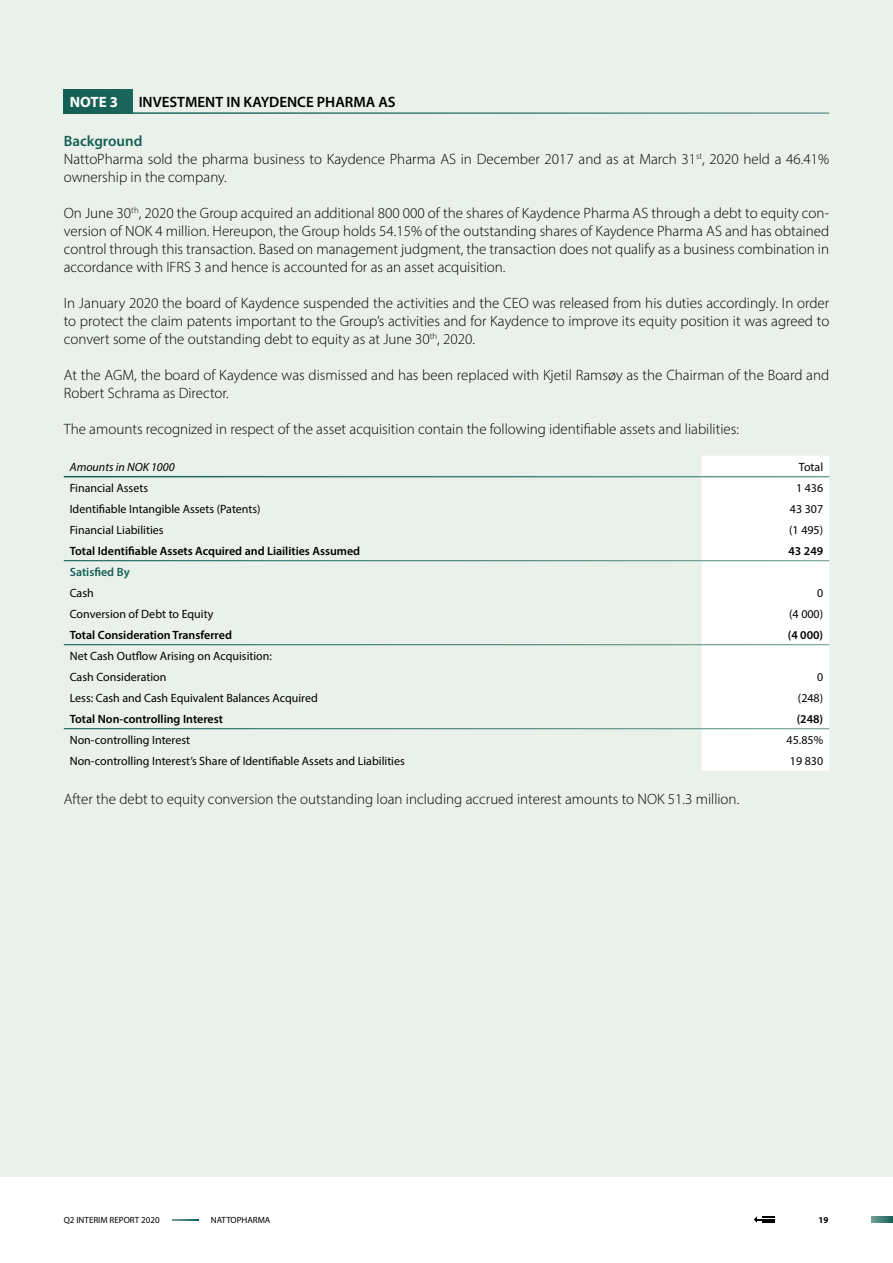
<style>
.page{position:relative;width:893px;height:1263px;background:#fff}
.page>*{position:absolute;margin:0;border:0;box-sizing:border-box;transform-origin:0 0}
.t1{font:300 15px/18px "Myriad Pro";color:#000}
.t2{font:600 15px "Myriad Pro";color:#000}
.t3{font:600 15px "Myriad Pro";color:#146055}
.t4{font:700 15px "Myriad Pro";color:#fff}
.t5{font:12px "Myriad Pro";color:#000}
.t6{font:600 12px "Myriad Pro";color:#000}
.t7{font:italic 12px "Myriad Pro";color:#000}
.t8{font:600 12px "Myriad Pro";color:#146055}
.t9{font:9px "Myriad Pro";color:#000}
.t10{font:700 9px "Myriad Pro";color:#000}
</style>
<div class="page">
<svg style="left:173px;top:1219px;width:25px;height:1px"></svg>
<svg style="left:754px;top:1216px;width:20px;height:7px"></svg>
<svg style="left:872px;top:1216px;width:21px;height:7px"></svg>
<div style="left:0;top:0;width:893px;height:1176px;background:#eaf1ea"></div>
<div style="left:64px;top:89px;width:69px;height:24px;background:#176257"></div>
<hr style="left:64px;top:112px;width:69px;height:2px;background:#fff">
<hr style="left:133px;top:112px;width:696px;height:2px;background:#fff">
<div style="left:702px;top:456px;width:127px;height:315px;background:#fff"></div>
<hr style="left:64px;top:476px;width:638px;height:1px;background:#fff">
<hr style="left:702px;top:476px;width:127px;height:1px;background:#fff">
<hr style="left:64px;top:644px;width:638px;height:1px;background:#fff">
<hr style="left:702px;top:644px;width:127px;height:1px;background:#fff">
<hr style="left:64px;top:728px;width:638px;height:1px;background:#fff">
<hr style="left:702px;top:728px;width:127px;height:1px;background:#fff">
<hr style="left:64px;top:560px;width:638px;height:1px;background:#fff">
<hr style="left:702px;top:560px;width:127px;height:1px;background:#fff">
<p class="t4" style="left:70px;top:92px;width:50px">NOTE 3</p>
<p class="t2" style="left:139px;top:92px;width:259px">INVESTMENT IN KAYDENCE PHARMA AS</p>
<p class="t3" style="left:64px;top:132px;width:80px">Background</p>
<p class="t1" style="left:64px;top:150px;width:767px">NattoPharma sold the pharma business to Kaydence Pharma AS in December 2017 and as at March 31<sup>st</sup>, 2020 held a 46.41% ownership in the company.</p>
<p class="t1" style="left:64px;top:204px;width:767px;text-align:justify">On June 30<sup>th</sup>, 2020 the Group acquired an additional 800 000 of the shares of Kaydence Pharma AS through a debt to equity con&shy;version of NOK 4 million. Hereupon, the Group holds 54.15% of the outstanding shares of Kaydence Pharma AS and has obtained control through this transaction. Based on management judgment, the transaction does not qualify as a business combination in accordance with IFRS 3 and hence is accounted for as an asset acquisition.</p>
<p class="t1" style="left:64px;top:294px;width:767px;text-align:justify">In January 2020 the board of Kaydence suspended the activities and the CEO was released from his duties accordingly. In order to protect the claim patents important to the Group’s activities and for Kaydence to improve its equity position it was agreed to convert some of the outstanding debt to equity as at June 30<sup>th</sup>, 2020.</p>
<p class="t1" style="left:64px;top:366px;width:767px">At the AGM, the board of Kaydence was dismissed and has been replaced with Kjetil Ramsøy as the Chairman of the Board and<br>Robert Schrama as Director.</p>
<p class="t1" style="left:64px;top:420px;width:677px">The amounts recognized in respect of the asset acquisition contain the following identifiable assets and liabilities:</p>
<p class="t7" style="left:70px;top:459px;width:106px">Amounts in NOK 1000</p>
<p class="t5" style="left:799px;top:459px;width:26px">Total</p>
<p class="t5" style="left:70px;top:480px;width:80px">Financial Assets</p>
<p class="t5" style="left:796px;top:480px;width:29px">1 436</p>
<p class="t5" style="left:70px;top:501px;width:192px">Identifiable Intangible Assets (Patents)</p>
<p class="t5" style="left:790px;top:501px;width:35px">43 307</p>
<p class="t5" style="left:70px;top:522px;width:95px">Financial Liabilities</p>
<p class="t5" style="left:789px;top:522px;width:35px">(1 495)</p>
<p class="t6" style="left:70px;top:543px;width:292px">Total Identifiable Assets Acquired and Liailities Assumed</p>
<p class="t6" style="left:788px;top:543px;width:36px">43 249</p>
<p class="t8" style="left:70px;top:564px;width:61px">Satisfied By</p>
<p class="t5" style="left:70px;top:585px;width:26px">Cash</p>
<p class="t5" style="left:817px;top:585px;width:8px">0</p>
<p class="t5" style="left:70px;top:606px;width:145px">Conversion of Debt to Equity</p>
<p class="t5" style="left:789px;top:606px;width:35px">(4 000)</p>
<p class="t6" style="left:70px;top:627px;width:164px">Total Consideration Transferred</p>
<p class="t6" style="left:788px;top:627px;width:37px">(4 000)</p>
<p class="t5" style="left:70px;top:648px;width:204px">Net Cash Outflow Arising on Acquisition:</p>
<p class="t5" style="left:70px;top:669px;width:98px">Cash Consideration</p>
<p class="t5" style="left:817px;top:669px;width:8px">0</p>
<p class="t5" style="left:70px;top:690px;width:249px">Less: Cash and Cash Equivalent Balances Acquired</p>
<p class="t5" style="left:798px;top:690px;width:27px">(248)</p>
<p class="t6" style="left:70px;top:711px;width:155px">Total Non-controlling Interest</p>
<p class="t6" style="left:797px;top:711px;width:28px">(248)</p>
<p class="t5" style="left:70px;top:732px;width:122px">Non-controlling Interest</p>
<p class="t5" style="left:787px;top:732px;width:38px">45.85%</p>
<p class="t5" style="left:70px;top:753px;width:337px">Non-controlling Interest’s Share of Identifiable Assets and Liabilities</p>
<p class="t5" style="left:790px;top:753px;width:35px">19 830</p>
<p class="t1" style="left:64px;top:790px;width:677px">After the debt to equity conversion the outstanding loan including accrued interest amounts to NOK 51.3 million.</p>
<p class="t9" style="left:64px;top:1214px;width:97px">Q2 INTERIM REPORT 2020</p>
<p class="t9" style="left:211px;top:1214px;width:61px">NATTOPHARMA</p>
<p class="t10" style="left:819px;top:1214px;width:11px">19</p>
</div>
